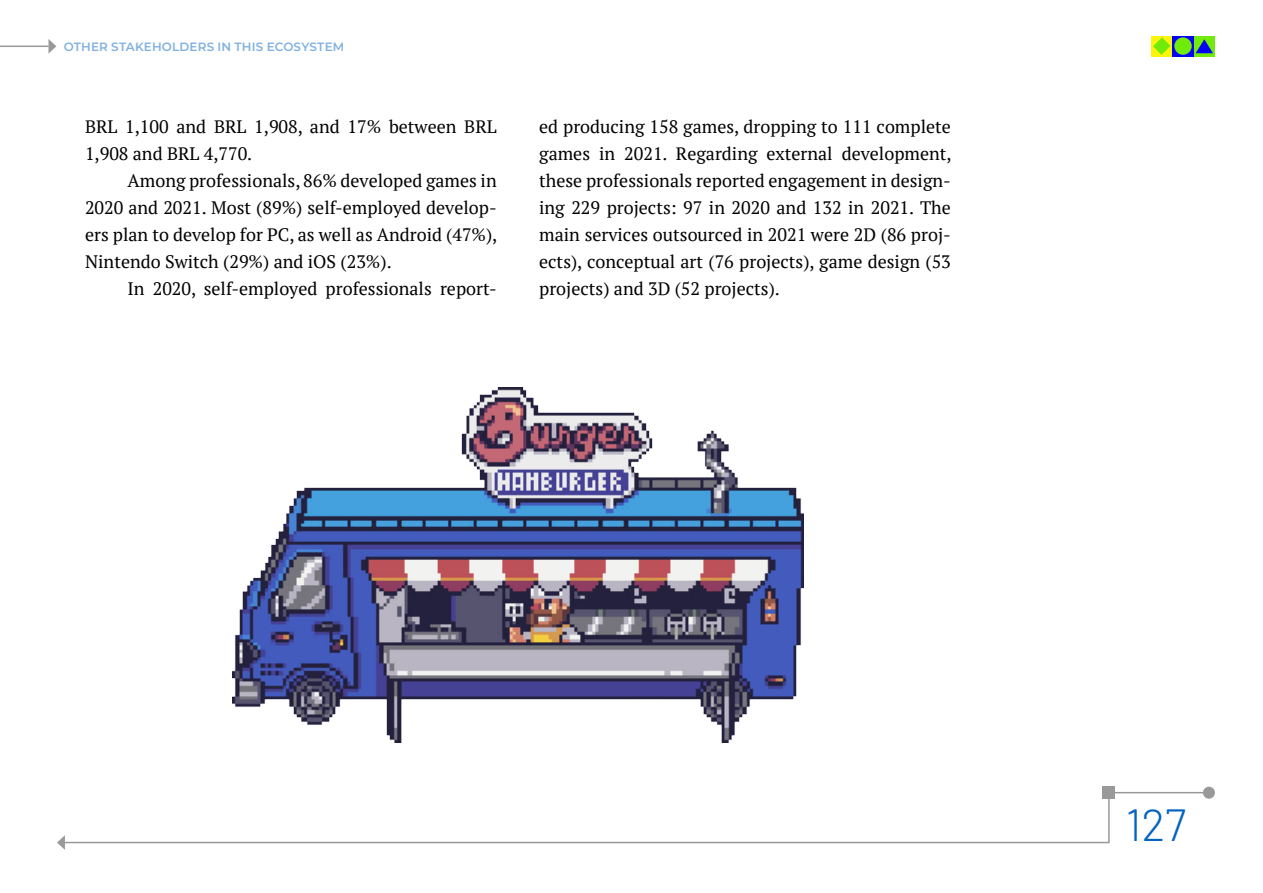
<style>
.page{position:relative;width:1263px;height:893px;background:#fff}
.page>*{position:absolute;margin:0;border:0;box-sizing:border-box;transform-origin:0 0}
.t1{font:300 45px "Barlow";color:#0563c1}
.t2{font:18px/27px "PT Serif";color:#000;text-align:justify}
.t3{font:600 12px "Montserrat";letter-spacing:.015em;color:#82b1e0}
</style>
<div class="page">
<img style="left:232px;top:387px;width:572px;height:356px">
<svg style="left:65px;top:791px;width:1045px;height:53px"></svg>
<svg style="left:57px;top:835px;width:8px;height:15px"></svg>
<div style="left:1103px;top:787px;width:12px;height:12px;background:#999"></div>
<hr style="left:1108px;top:792px;width:101px;height:1px;background:#999">
<div style="left:1203px;top:787px;width:12px;height:12px;background:#999;border-radius:50%"></div>
<div style="left:1151px;top:36px;width:21px;height:21px;background:#fbf40e"></div>
<svg style="left:1194px;top:36px;width:21px;height:21px"></svg>
<div style="left:1172px;top:36px;width:22px;height:21px;background:#0200f9"></div>
<svg style="left:1153px;top:37px;width:17px;height:18px"></svg>
<div style="left:1174px;top:37px;width:18px;height:18px;background:#71eb0a;border-radius:50%"></div>
<svg style="left:1195px;top:39px;width:18px;height:14px"></svg>
<hr style="left:0;top:46px;width:49px;height:1px;background:#999">
<svg style="left:48px;top:39px;width:8px;height:15px"></svg>
<p class="t3" style="left:64px;top:39px;width:282px">OTH ER STAKEH OLDERS I N THI S ECOSYSTEM</p>
<p class="t2" style="left:85px;top:113px;width:413px">BRL 1,100 and BRL 1,908, and 17% between BRL<br>1,908 and BRL 4,770.</p>
<p class="t2" style="left:85px;top:167px;width:414px;text-indent:43px">Among professionals, 86% developed games in 2020 and 2021. Most (89%) self-employed develop&shy;ers plan to develop for PC, as well as Android (47%), Nintendo Switch (29%) and iOS (23%).</p>
<p class="t2" style="left:128px;top:275px;width:371px">In 2020, self-employed professionals report-</p>
<p class="t2" style="left:539px;top:113px;width:414px">ed producing 158 games, dropping to 111 complete games in 2021. Regarding external development, these professionals reported engagement in design&shy;ing 229 projects: 97 in 2020 and 132 in 2021. The main services outsourced in 2021 were 2D (86 proj&shy;ects), conceptual art (76 projects), game design (53 projects) and 3D (52 projects).</p>
<h1 class="t1" style="left:1126px;top:793px;width:62px">127</h1>
</div>
